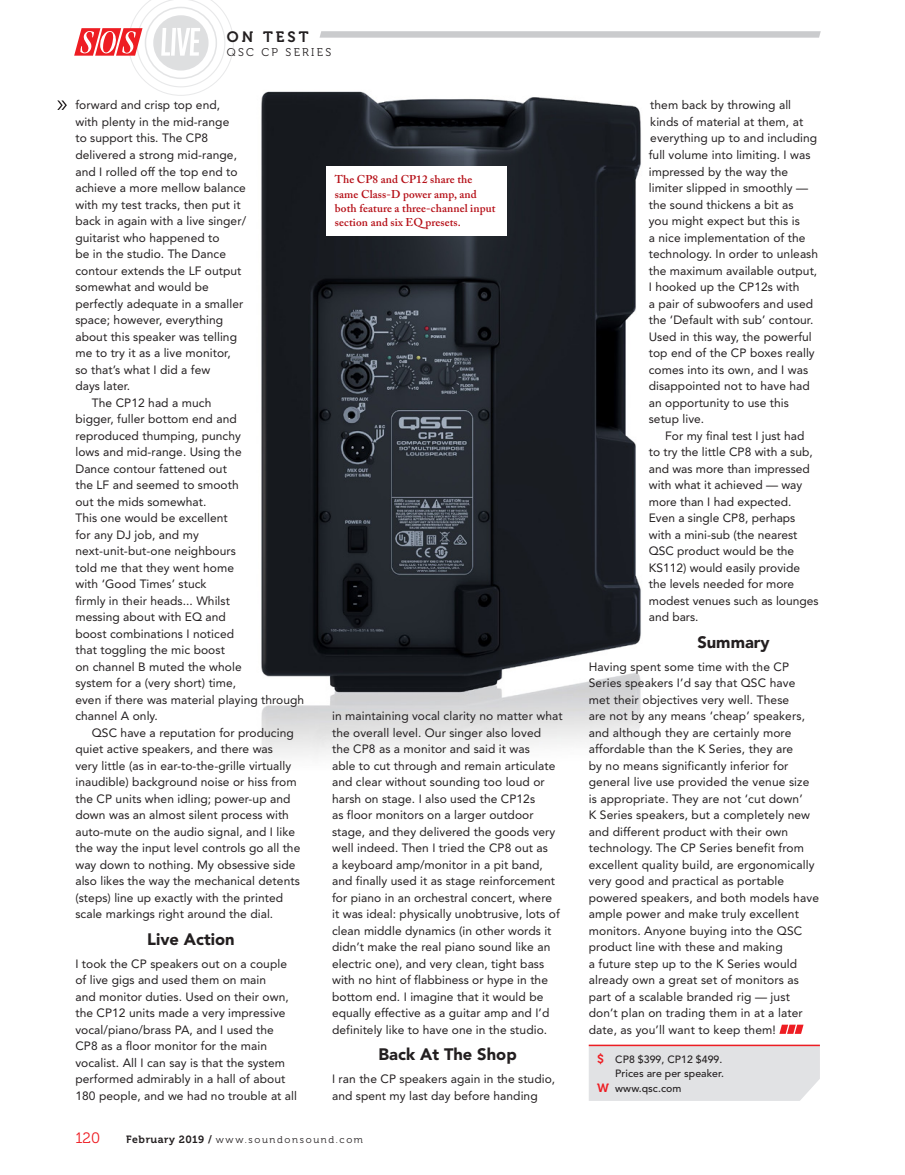
<style>
.page{position:relative;width:905px;height:1175px;background:#fff}
.page>*{position:absolute;margin:0;border:0;box-sizing:border-box;transform-origin:0 0}
.t1{font:900 16.5px "Avenir LT Std";color:#231f20}
.t2{font:15px "Museo 700";letter-spacing:.2em;color:#231f20}
.t3{font:15px "Museo 300";color:#ee1d23}
.t4{font:12px/16.5px "Avenir LT Std";letter-spacing:.005em;color:#231f20}
.t5{font:600 11.25px/14.2px "Adobe Caslon Pro";letter-spacing:.01em;color:#b50e16}
.t6{font:11.25px "Museo 300";letter-spacing:.2em;color:#231f20}
.t7{font:500 10.5px "Avenir LT Std";letter-spacing:.005em;color:#231f20}
.t8{font:9.75px "Museo 300";letter-spacing:.17em;color:#231f20}
.s1{font-family:"Museo 700";font-size:10.5px}
.s2{font-family:"Museo 700";font-weight:400;font-size:12px;color:#ee1d23}
</style>
<div class="page">
<img style="left:233px;top:36px;width:408px;height:721px">
<svg style="left:779px;top:1024px;width:24px;height:9px"></svg>
<div style="left:588px;top:1044px;width:232px;height:57px;background:#e1e2e4"></div>
<hr style="left:588px;top:1044px;width:231px;height:2px;background:#ee1d23">
<div style="left:326px;top:167px;width:180px;height:69px;background:#fff"></div>
<svg style="left:74px;top:0;width:159px;height:96px"></svg>
<div style="left:320px;top:31px;width:499px;height:7px;background:#cacbcd"></div>
<svg style="left:57px;top:100px;width:10px;height:10px"></svg>
<p class="t2" style="left:227px;top:28px;width:83px">ON TEST</p>
<p class="t6" style="left:227px;top:46px;width:106px">QSC CP SERIES</p>
<p class="t4" style="left:75px;top:97px;width:146px">forward and crisp top end,</p>
<p class="t4" style="left:75px;top:114px;width:155px">with plenty in the mid‑range</p>
<p class="t4" style="left:75px;top:130px;width:134px">to support this. The CP8</p>
<p class="t4" style="left:75px;top:147px;width:163px">delivered a strong mid‑range,</p>
<p class="t4" style="left:75px;top:163px;width:164px">and I rolled off the top end to</p>
<p class="t4" style="left:75px;top:180px;width:172px">achieve a more mellow balance</p>
<p class="t4" style="left:75px;top:196px;width:167px">with my test tracks, then put it</p>
<p class="t4" style="left:75px;top:213px;width:172px">back in again with a live singer/</p>
<p class="t4" style="left:75px;top:229px;width:146px">guitarist who happened to</p>
<p class="t4" style="left:75px;top:246px;width:152px">be in the studio. The Dance</p>
<p class="t4" style="left:75px;top:262px;width:168px">contour extends the LF output</p>
<p class="t4" style="left:75px;top:279px;width:135px">somewhat and would be</p>
<p class="t4" style="left:75px;top:295px;width:169px">perfectly adequate in a smaller</p>
<p class="t4" style="left:75px;top:312px;width:149px">space; however, everything</p>
<p class="t4" style="left:75px;top:328px;width:163px">about this speaker was telling</p>
<p class="t4" style="left:75px;top:345px;width:157px">me to try it as a live monitor,</p>
<p class="t4" style="left:75px;top:361px;width:136px">so that’s what I did a few</p>
<p class="t4" style="left:75px;top:378px;width:56px">days later.</p>
<p class="t4" style="left:92px;top:394px;width:121px">The CP12 had a much</p>
<p class="t4" style="left:75px;top:411px;width:163px">bigger, fuller bottom end and</p>
<p class="t4" style="left:75px;top:427px;width:167px">reproduced thumping, punchy</p>
<p class="t4" style="left:75px;top:444px;width:168px">lows and mid‑range. Using the</p>
<p class="t4" style="left:75px;top:460px;width:153px">Dance contour fattened out</p>
<p class="t4" style="left:75px;top:477px;width:165px">the LF and seemed to smooth</p>
<p class="t4" style="left:75px;top:493px;width:132px">out the mids somewhat.</p>
<p class="t4" style="left:75px;top:510px;width:154px">This one would be excellent</p>
<p class="t4" style="left:75px;top:526px;width:125px">for any DJ job, and my</p>
<p class="t4" style="left:75px;top:543px;width:162px">next-unit-but-one neighbours</p>
<p class="t4" style="left:75px;top:559px;width:160px">told me that they went home</p>
<p class="t4" style="left:75px;top:576px;width:133px">with ‘Good Times’ stuck</p>
<p class="t4" style="left:75px;top:592px;width:156px">firmly in their heads... Whilst</p>
<p class="t4" style="left:75px;top:609px;width:152px">messing about with EQ and</p>
<p class="t4" style="left:75px;top:625px;width:160px">boost combinations I noticed</p>
<p class="t4" style="left:75px;top:642px;width:151px">that toggling the mic boost</p>
<p class="t4" style="left:75px;top:658px;width:168px">on channel B muted the whole</p>
<p class="t4" style="left:75px;top:675px;width:162px">system for a (very short) time,</p>
<p class="t4" style="left:75px;top:691px;width:230px">even if there was material playing through</p>
<p class="t4" style="left:75px;top:708px;width:84px">channel A only.</p>
<p class="t4" style="left:92px;top:724px;width:203px">QSC have a reputation for producing</p>
<p class="t4" style="left:75px;top:741px;width:199px">quiet active speakers, and there was</p>
<p class="t4" style="left:75px;top:757px;width:217px">very little (as in ear-to-the-grille virtually</p>
<p class="t4" style="left:75px;top:774px;width:223px">inaudible) background noise or hiss from</p>
<p class="t4" style="left:75px;top:790px;width:216px">the CP units when idling; power-up and</p>
<p class="t4" style="left:75px;top:807px;width:215px">down was an almost silent process with</p>
<p class="t4" style="left:75px;top:823px;width:221px">auto-mute on the audio signal, and I like</p>
<p class="t4" style="left:75px;top:840px;width:226px">the way the input level controls go all the</p>
<p class="t4" style="left:75px;top:856px;width:221px">way down to nothing. My obsessive side</p>
<p class="t4" style="left:75px;top:873px;width:226px">also likes the way the mechanical detents</p>
<p class="t4" style="left:75px;top:889px;width:209px">(steps) line up exactly with the printed</p>
<p class="t4" style="left:75px;top:906px;width:199px">scale markings right around the dial.</p>
<h1 class="t1" style="left:147px;top:929px;width:89px">Live Action</h1>
<p class="t4" style="left:75px;top:955px;width:223px">I took the CP speakers out on a couple of live gigs and used them on main<br>and monitor duties. Used on their own, the CP12 units made a very impressive vocal/piano/brass PA, and I used the CP8 as a floor monitor for the main vocalist. All I can say is that the system performed admirably in a hall of about 180 people, and we had no trouble at all</p>
<p class="t5" style="left:335px;top:172px;width:162px">The CP8 and CP12 share the same Class-D power amp, and both feature a three-channel input section and six EQ presets.</p>
<p class="t4" style="left:332px;top:708px;width:232px">in maintaining vocal clarity no matter what the overall level. Our singer also loved<br>the CP8 as a monitor and said it was<br>able to cut through and remain articulate and clear without sounding too loud or harsh on stage. I also used the CP12s<br>as floor monitors on a larger outdoor stage, and they delivered the goods very well indeed. Then I tried the CP8 out as<br>a keyboard amp/monitor in a pit band, and finally used it as stage reinforcement for piano in an orchestral concert, where<br>it was ideal: physically unobtrusive, lots of clean middle dynamics (in other words it didn’t make the real piano sound like an electric one), and very clean, tight bass with no hint of flabbiness or hype in the bottom end. I imagine that it would be equally effective as a guitar amp and I’d definitely like to have one in the studio.</p>
<h1 class="t1" style="left:378px;top:1044px;width:140px">Back At The Shop</h1>
<p class="t4" style="left:332px;top:1071px;width:225px">I ran the CP speakers again in the studio, and spent my last day before handing</p>
<p class="t3" style="left:75px;top:1129px;width:26px">120</p>
<p class="t8" style="left:126px;top:1133px;width:238px"><span class="s1">February 2019 /</span> www.soundonsound.com</p>
<p class="t4" style="left:648px;top:97px;width:171px">them back by throwing all kinds of material at them, at everything up to and including full volume into limiting. I was impressed by the way the limiter slipped in smoothly — the sound thickens a bit as<br>you might expect but this is<br>a nice implementation of the technology. In order to unleash the maximum available output,<br>I hooked up the CP12s with<br>a pair of subwoofers and used the ‘Default with sub’ contour.<br>Used in this way, the powerful top end of the CP boxes really comes into its own, and I was disappointed not to have had an opportunity to use this setup live.</p>
<p class="t4" style="left:648px;top:427px;width:171px;text-indent:16px">For my final test I just had to try the little CP8 with a sub, and was more than impressed with what it achieved — way more than I had expected.<br>Even a single CP8, perhaps with a mini-sub (the nearest<br>QSC product would be the<br>KS112) would easily provide the levels needed for more modest venues such as lounges and bars.</p>
<h1 class="t1" style="left:697px;top:632px;width:74px">Summary</h1>
<p class="t4" style="left:588px;top:658px;width:232px">Having spent some time with the CP Series speakers I’d say that QSC have met their objectives very well. These<br>are not by any means ‘cheap’ speakers, and although they are certainly more affordable than the K Series, they are<br>by no means significantly inferior for general live use provided the venue size is appropriate. They are not ‘cut down’<br>K Series speakers, but a completely new and different product with their own technology. The CP Series benefit from excellent quality build, are ergonomically very good and practical as portable powered speakers, and both models have ample power and make truly excellent monitors. Anyone buying into the QSC product line with these and making<br>a future step up to the K Series would already own a great set of monitors as part of a scalable branded rig — just don’t plan on trading them in at a later date, as you’ll want to keep them!</p>
<p class="t7" style="left:597px;top:1053px;width:127px"><span class="s2">$</span> CP8 $399, CP12 $499.</p>
<p class="t7" style="left:615px;top:1067px;width:110px">Prices are per speaker.</p>
<p class="t7" style="left:597px;top:1081px;width:86px"><span class="s2">W</span> www.qsc.com</p>
</div>
